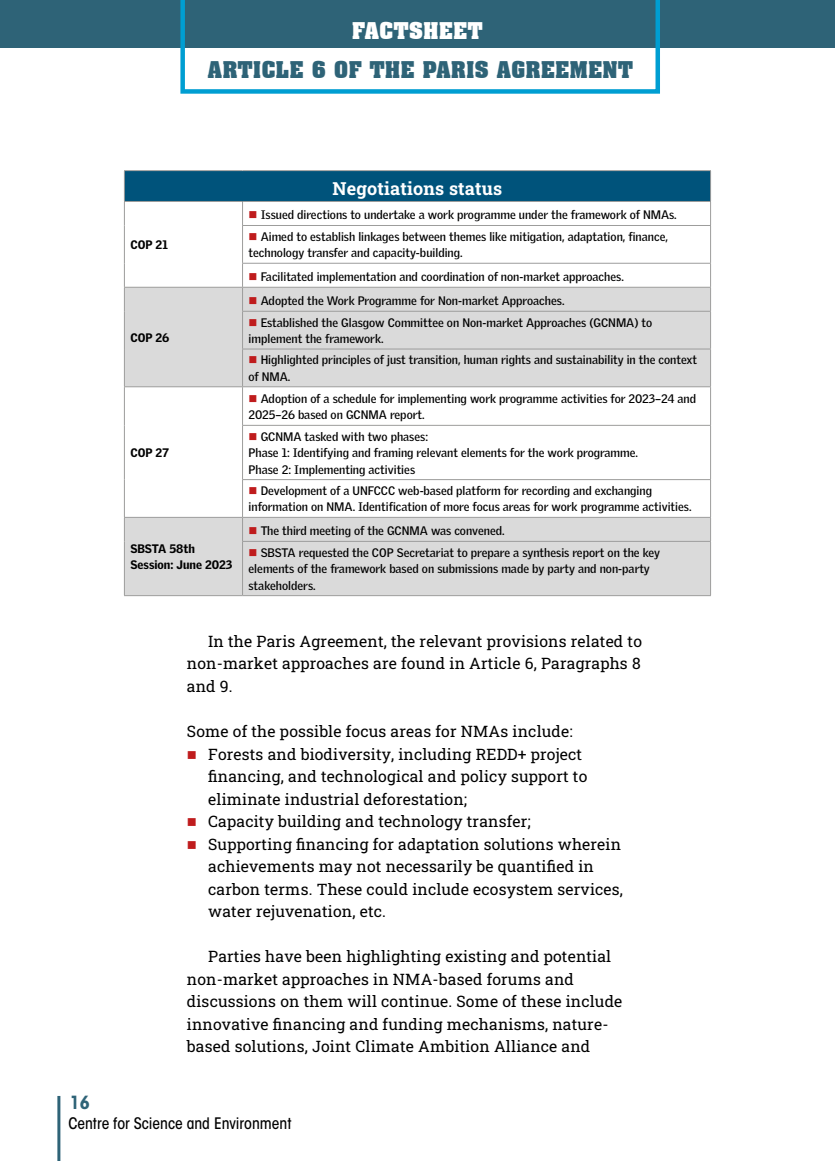
<style>
.page{position:relative;width:835px;height:1161px;background:#fff}
.page>*{position:absolute;margin:0;border:0;box-sizing:border-box;transform-origin:0 0}
.t1{font:700 22.5px "Aachen BT";color:#2e6377}
.t2{font:700 22.5px "Aachen BT";color:#fff}
.t3{font:700 18px "Roboto Slab";letter-spacing:.01em;color:#fff}
.t4{font:700 condensed 18px "ITC Avant Garde Std";color:#2e6377}
.t5{font:15.75px/22.5px "Roboto Slab";letter-spacing:.01em;color:#000}
.t6{font:500 condensed 15.75px "ITC Avant Garde Std";color:#000}
.t7{font:700 12px/16.5px "Griffith Gothic";color:#000}
.t8{font:900 12px/16.5px "Griffith Gothic";color:#000}
.s1{color:#bf1c1d}
</style>
<div class="page">
<div style="left:0;top:0;width:835px;height:48px;background:#2e6377"></div>
<svg style="left:180px;top:0;width:480px;height:94px"></svg>
<hr style="left:57px;top:1096px;width:3px;height:65px;background:#2e6377">
<div style="left:124px;top:171px;width:587px;height:30px;background:#00537b"></div>
<svg style="left:125px;top:288px;width:585px;height:307px;fill:#dadada"></svg>
<hr style="left:124px;top:170px;width:119px;height:1px;background:#9d9d9c">
<hr style="left:124px;top:171px;width:1px;height:30px;background:#9d9d9c">
<hr style="left:243px;top:170px;width:468px;height:1px;background:#9d9d9c">
<hr style="left:710px;top:171px;width:1px;height:30px;background:#9d9d9c">
<hr style="left:124px;top:201px;width:119px;height:1px;background:#9d9d9c">
<svg style="left:124px;top:202px;width:1px;height:23px"></svg>
<hr style="left:124px;top:225px;width:1px;height:38px;background:#9d9d9c">
<hr style="left:243px;top:201px;width:468px;height:1px;background:#9d9d9c">
<svg style="left:242px;top:202px;width:1px;height:23px"></svg>
<svg style="left:710px;top:202px;width:1px;height:23px"></svg>
<hr style="left:242px;top:225px;width:469px;height:1px;background:#9d9d9c">
<hr style="left:242px;top:226px;width:1px;height:37px;background:#9d9d9c">
<hr style="left:710px;top:226px;width:1px;height:37px;background:#9d9d9c">
<hr style="left:242px;top:263px;width:469px;height:1px;background:#9d9d9c">
<hr style="left:124px;top:287px;width:119px;height:1px;background:#9d9d9c">
<svg style="left:124px;top:263px;width:1px;height:48px"></svg>
<hr style="left:124px;top:311px;width:1px;height:38px;background:#9d9d9c">
<hr style="left:124px;top:349px;width:1px;height:37px;background:#9d9d9c">
<hr style="left:243px;top:287px;width:468px;height:1px;background:#9d9d9c">
<svg style="left:242px;top:264px;width:1px;height:47px"></svg>
<svg style="left:710px;top:264px;width:1px;height:47px"></svg>
<hr style="left:242px;top:311px;width:469px;height:1px;background:#9d9d9c">
<hr style="left:242px;top:312px;width:1px;height:37px;background:#9d9d9c">
<hr style="left:710px;top:312px;width:1px;height:37px;background:#9d9d9c">
<hr style="left:242px;top:349px;width:469px;height:1px;background:#9d9d9c">
<hr style="left:242px;top:349px;width:1px;height:37px;background:#9d9d9c">
<hr style="left:710px;top:349px;width:1px;height:37px;background:#9d9d9c">
<hr style="left:124px;top:386px;width:119px;height:1px;background:#9d9d9c">
<hr style="left:124px;top:387px;width:1px;height:38px;background:#9d9d9c">
<hr style="left:124px;top:425px;width:1px;height:55px;background:#9d9d9c">
<hr style="left:124px;top:480px;width:1px;height:37px;background:#9d9d9c">
<hr style="left:243px;top:386px;width:468px;height:1px;background:#9d9d9c">
<hr style="left:242px;top:387px;width:1px;height:38px;background:#9d9d9c">
<hr style="left:710px;top:387px;width:1px;height:38px;background:#9d9d9c">
<hr style="left:242px;top:425px;width:469px;height:1px;background:#9d9d9c">
<hr style="left:242px;top:426px;width:1px;height:53px;background:#9d9d9c">
<hr style="left:710px;top:426px;width:1px;height:53px;background:#9d9d9c">
<hr style="left:242px;top:479px;width:469px;height:1px;background:#9d9d9c">
<hr style="left:242px;top:480px;width:1px;height:37px;background:#9d9d9c">
<hr style="left:710px;top:480px;width:1px;height:37px;background:#9d9d9c">
<hr style="left:124px;top:517px;width:119px;height:1px;background:#9d9d9c">
<svg style="left:124px;top:518px;width:1px;height:23px"></svg>
<hr style="left:124px;top:541px;width:1px;height:54px;background:#9d9d9c">
<hr style="left:124px;top:595px;width:119px;height:1px;background:#9d9d9c">
<hr style="left:243px;top:517px;width:468px;height:1px;background:#9d9d9c">
<svg style="left:242px;top:518px;width:1px;height:23px"></svg>
<svg style="left:710px;top:518px;width:1px;height:23px"></svg>
<hr style="left:242px;top:541px;width:469px;height:1px;background:#9d9d9c">
<hr style="left:242px;top:542px;width:1px;height:53px;background:#9d9d9c">
<hr style="left:710px;top:542px;width:1px;height:53px;background:#9d9d9c">
<hr style="left:243px;top:595px;width:468px;height:1px;background:#9d9d9c">
<h1 class="t2" style="left:352px;top:17px;width:133px">FACTSHEET</h1>
<h1 class="t1" style="left:208px;top:56px;width:427px">ARTICLE 6 OF THE PARIS AGREEMENT</h1>
<p class="t8" style="left:130px;top:236px;width:39px">COP 21</p>
<p class="t8" style="left:130px;top:329px;width:40px">COP 26</p>
<p class="t8" style="left:130px;top:444px;width:40px">COP 27</p>
<p class="t8" style="left:130px;top:540px;width:103px">SBSTA 58th<br>Session: June 2023</p>
<h2 class="t3" style="left:333px;top:177px;width:171px">Negotiations status</h2>
<p class="t7" style="left:249px;top:207px;width:430px"><span class="s1">■</span> Issued directions to undertake a work programme under the framework of NMAs.</p>
<p class="t7" style="left:249px;top:228px;width:421px"><span class="s1">■</span> Aimed to establish linkages between themes like mitigation, adaptation, finance, technology transfer and capacity-building.</p>
<p class="t7" style="left:249px;top:268px;width:377px"><span class="s1">■</span> Facilitated implementation and coordination of non-market approaches.</p>
<p class="t7" style="left:249px;top:292px;width:317px"><span class="s1">■</span> Adopted the Work Programme for Non-market Approaches.</p>
<p class="t7" style="left:249px;top:314px;width:405px"><span class="s1">■</span> Established the Glasgow Committee on Non-market Approaches (GCNMA) to implement the framework.</p>
<p class="t7" style="left:249px;top:351px;width:450px"><span class="s1">■</span> Highlighted principles of just transition, human rights and sustainability in the context of NMA.</p>
<p class="t7" style="left:249px;top:390px;width:449px"><span class="s1">■</span> Adoption of a schedule for implementing work programme activities for 2023–24 and<br>2025–26 based on GCNMA report.</p>
<p class="t7" style="left:249px;top:428px;width:391px"><span class="s1">■</span> GCNMA tasked with two phases:<br>Phase 1: Identifying and framing relevant elements for the work programme.<br>Phase 2: Implementing activities</p>
<p class="t7" style="left:249px;top:482px;width:444px"><span class="s1">■</span> Development of a UNFCCC web-based platform for recording and exchanging information on NMA. Identification of more focus areas for work programme activities.</p>
<p class="t7" style="left:249px;top:522px;width:258px"><span class="s1">■</span> The third meeting of the GCNMA was convened.</p>
<p class="t7" style="left:249px;top:544px;width:413px"><span class="s1">■</span> SBSTA requested the COP Secretariat to prepare a synthesis report on the key elements of the framework based on submissions made by party and non-party stakeholders.</p>
<h2 class="t4" style="left:70px;top:1091px;width:22px">16</h2>
<h3 class="t5" style="left:187px;top:629px;width:456px;text-align:justify;text-indent:21px">In the Paris Agreement, the relevant provisions related to non-market approaches are found in Article 6, Paragraphs 8 and 9.</h3>
<h3 class="t5" style="left:187px;top:719px;width:387px">Some of the possible focus areas for NMAs include:</h3>
<h3 class="t5" style="left:208px;top:742px;width:381px;text-indent:-21px"><span class="s1">■</span> Forests and biodiversity, including REDD+ project financing, and technological and policy support to eliminate industrial deforestation;</h3>
<h3 class="t5" style="left:187px;top:809px;width:345px"><span class="s1">■</span> Capacity building and technology transfer;</h3>
<h3 class="t5" style="left:208px;top:832px;width:416px;text-indent:-21px"><span class="s1">■</span> Supporting financing for adaptation solutions wherein achievements may not necessarily be quantified in carbon terms. These could include ecosystem services, water rejuvenation, etc.</h3>
<p class="t5" style="left:187px;top:944px;width:437px;text-indent:21px">Parties have been highlighting existing and potential non-market approaches in NMA-based forums and discussions on them will continue. Some of these include innovative financing and funding mechanisms, nature&shy;based solutions, Joint Climate Ambition Alliance and</p>
<h3 class="t6" style="left:68px;top:1113px;width:225px">Centre for Science and Environment</h3>
</div>
